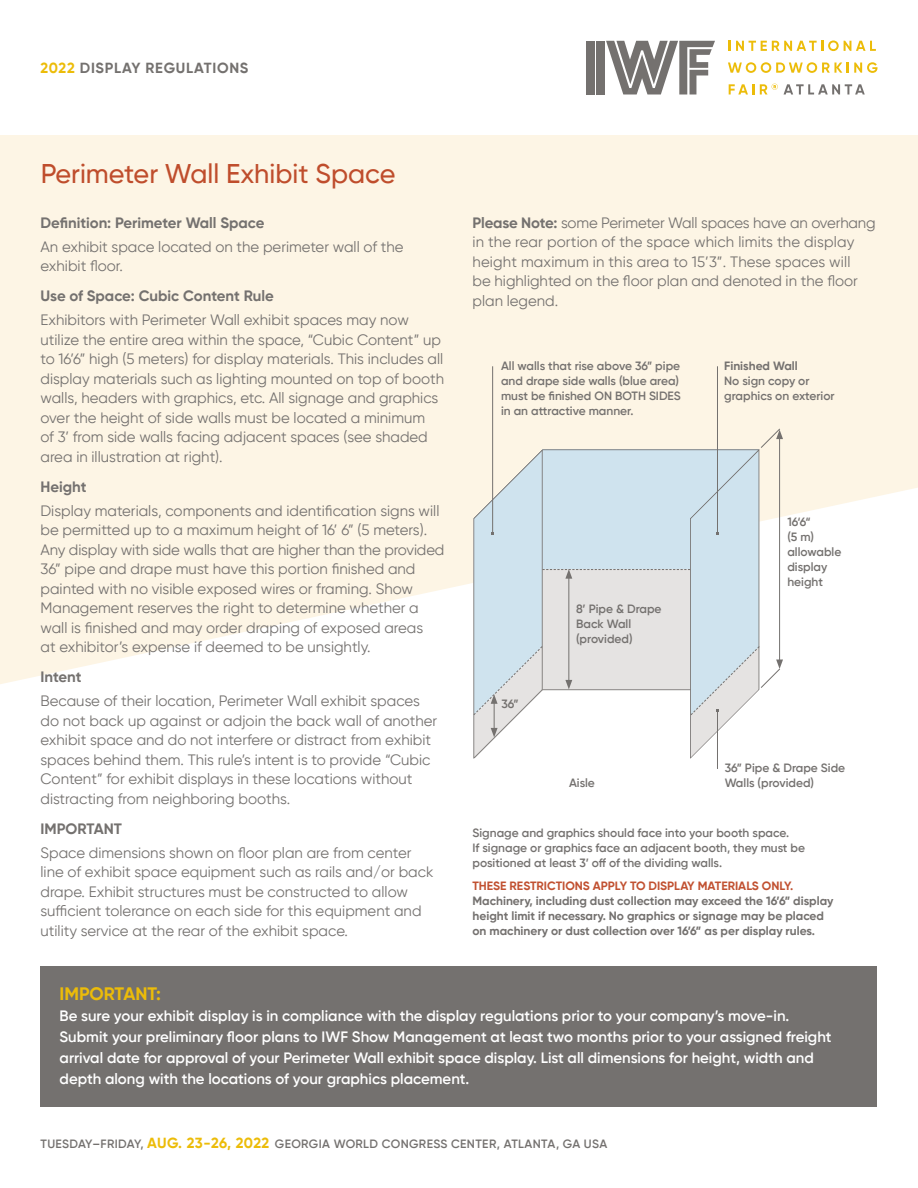
<style>
.page{position:relative;width:918px;height:1188px;background:#fff}
.page>*{position:absolute;margin:0;border:0;box-sizing:border-box;transform-origin:0 0}
.t1{font:500 27px "Gilroy";color:#c15131}
.t2{font:700 18px "Gilroy";color:#ecbc09}
.t3{font:15px/19.5px "Gilroy";color:#74716f}
.t4{font:600 15px/21px "Gilroy";color:#fff}
.t5{font:700 15px "Gilroy";color:#74716f}
.t6{font:700 14.7px "Gilroy";letter-spacing:.05em;color:#74716f}
.t7{font:600 12px/15px "Gilroy";color:#74716f}
.t8{font:700 12px/15px "Gilroy";color:#74716f}
.t9{font:600 12px "Gilroy";letter-spacing:.03em;color:#74716f}
.t10{font:700 12px "Gilroy";color:#c15131}
.s1{color:#ecbc09}
.s2{font-weight:700}
.s3{font-weight:700;font-size:14.7px;color:#ecbc09}
</style>
<div class="page">
<svg style="left:0;top:135px;width:918px;height:549px;background:#fdf6e7"></svg>
<div style="left:587px;top:41px;width:8px;height:53px;background:#74716f"></div>
<div style="left:597px;top:41px;width:8px;height:53px;background:#74716f"></div>
<svg style="left:606px;top:41px;width:109px;height:54px"></svg>
<svg style="left:729px;top:40px;width:147px;height:11px"></svg>
<svg style="left:728px;top:62px;width:150px;height:11px"></svg>
<svg style="left:729px;top:84px;width:25px;height:10px"></svg>
<svg style="left:784px;top:84px;width:81px;height:10px"></svg>
<svg style="left:760px;top:84px;width:18px;height:10px"></svg>
<div style="left:40px;top:967px;width:838px;height:140px;background:#74716f"></div>
<hr style="left:717px;top:366px;width:1px;height:167px;background:#74716f">
<hr style="left:717px;top:710px;width:1px;height:59px;background:#74716f">
<hr style="left:492px;top:366px;width:1px;height:167px;background:#74716f">
<svg style="left:472px;top:428px;width:311px;height:331px"></svg>
<p class="t6" style="left:40px;top:59px;width:209px"><span class="s1">2022</span> DISPLAY REGULATIONS</p>
<h1 class="t1" style="left:40px;top:157px;width:357px">Perimeter Wall Exhibit Space</h1>
<p class="t5" style="left:40px;top:213px;width:225px">Definition: Perimeter Wall Space</p>
<p class="t3" style="left:40px;top:236px;width:365px">An exhibit space located on the perimeter wall of the exhibit floor.</p>
<p class="t5" style="left:40px;top:286px;width:235px">Use of Space: Cubic Content Rule</p>
<p class="t3" style="left:40px;top:310px;width:405px">Exhibitors with Perimeter Wall exhibit spaces may now utilize the entire area within the space, “Cubic Content” up to 16’6” high (5 meters) for display materials. This includes all display materials such as lighting mounted on top of booth walls, headers with graphics, etc. All signage and graphics over the height of side walls must be located a minimum<br>of 3’ from side walls facing adjacent spaces (see shaded area in illustration at right).</p>
<p class="t5" style="left:40px;top:477px;width:48px">Height</p>
<p class="t3" style="left:40px;top:500px;width:406px">Display materials, components and identification signs will be permitted up to a maximum height of 16’ 6” (5 meters).<br>Any display with side walls that are higher than the provided 36” pipe and drape must have this portion finished and painted with no visible exposed wires or framing. Show Management reserves the right to determine whether a wall is finished and may order draping of exposed areas<br>at exhibitor’s expense if deemed to be unsightly.</p>
<p class="t5" style="left:40px;top:667px;width:43px">Intent</p>
<p class="t3" style="left:40px;top:691px;width:398px">Because of their location, Perimeter Wall exhibit spaces do not back up against or adjoin the back wall of another exhibit space and do not interfere or distract from exhibit spaces behind them. This rule’s intent is to provide “Cubic Content” for exhibit displays in these locations without distracting from neighboring booths.</p>
<p class="t5" style="left:40px;top:819px;width:83px">IMPORTANT</p>
<p class="t3" style="left:40px;top:842px;width:394px">Space dimensions shown on floor plan are from center line of exhibit space equipment such as rails and/or back drape. Exhibit structures must be constructed to allow sufficient tolerance on each side for this equipment and utility service at the rear of the exhibit space.</p>
<p class="t3" style="left:472px;top:212px;width:405px"><span class="s2">Please Note:</span> some Perimeter Wall spaces have an overhang in the rear portion of the space which limits the display height maximum in this area to 15’3”. These spaces will<br>be highlighted on the floor plan and denoted in the floor plan legend.</p>
<p class="t7" style="left:501px;top:358px;width:181px">All walls that rise above 36” pipe and drape side walls (blue area) must be finished ON BOTH SIDES in an attractive manner.</p>
<p class="t7" style="left:501px;top:696px;width:19px">36”</p>
<p class="t7" style="left:576px;top:602px;width:87px">8’ Pipe &amp; Drape<br>Back Wall (provided)</p>
<p class="t7" style="left:569px;top:775px;width:27px">Aisle</p>
<p class="t8" style="left:724px;top:358px;width:75px">Finished Wall</p>
<p class="t7" style="left:724px;top:373px;width:112px">No sign copy or graphics on exterior</p>
<p class="t7" style="left:787px;top:514px;width:55px">16‘6“<br>(5 m) allowable display height</p>
<p class="t7" style="left:725px;top:760px;width:122px">36” Pipe &amp; Drape Side<br>Walls (provided)</p>
<p class="t7" style="left:472px;top:825px;width:334px">Signage and graphics should face into your booth space.<br>If signage or graphics face an adjacent booth, they must be positioned at least 3’ off of the dividing walls.</p>
<p class="t10" style="left:472px;top:878px;width:322px">THESE RESTRICTIONS APPLY TO DISPLAY MATERIALS ONLY.</p>
<p class="t8" style="left:472px;top:893px;width:363px">Machinery, including dust collection may exceed the 16’6” display height limit if necessary. No graphics or signage may be placed on machinery or dust collection over 16’6” as per display rules.</p>
<p class="t2" style="left:60px;top:983px;width:103px">IMPORTANT:</p>
<p class="t4" style="left:60px;top:1006px;width:774px">Be sure your exhibit display is in compliance with the display regulations prior to your company’s move-in.<br>Submit your preliminary floor plans to IWF Show Management at least two months prior to your assigned freight arrival date for approval of your Perimeter Wall exhibit space display. List all dimensions for height, width and depth along with the locations of your graphics placement.</p>
<p class="t9" style="left:40px;top:1136px;width:568px">TUESDAY–FRIDAY, <span class="s3">AUG. 23-26, 2022</span> GEORGIA WORLD CONGRESS CENTER, ATLANTA, GA USA</p>
</div>
